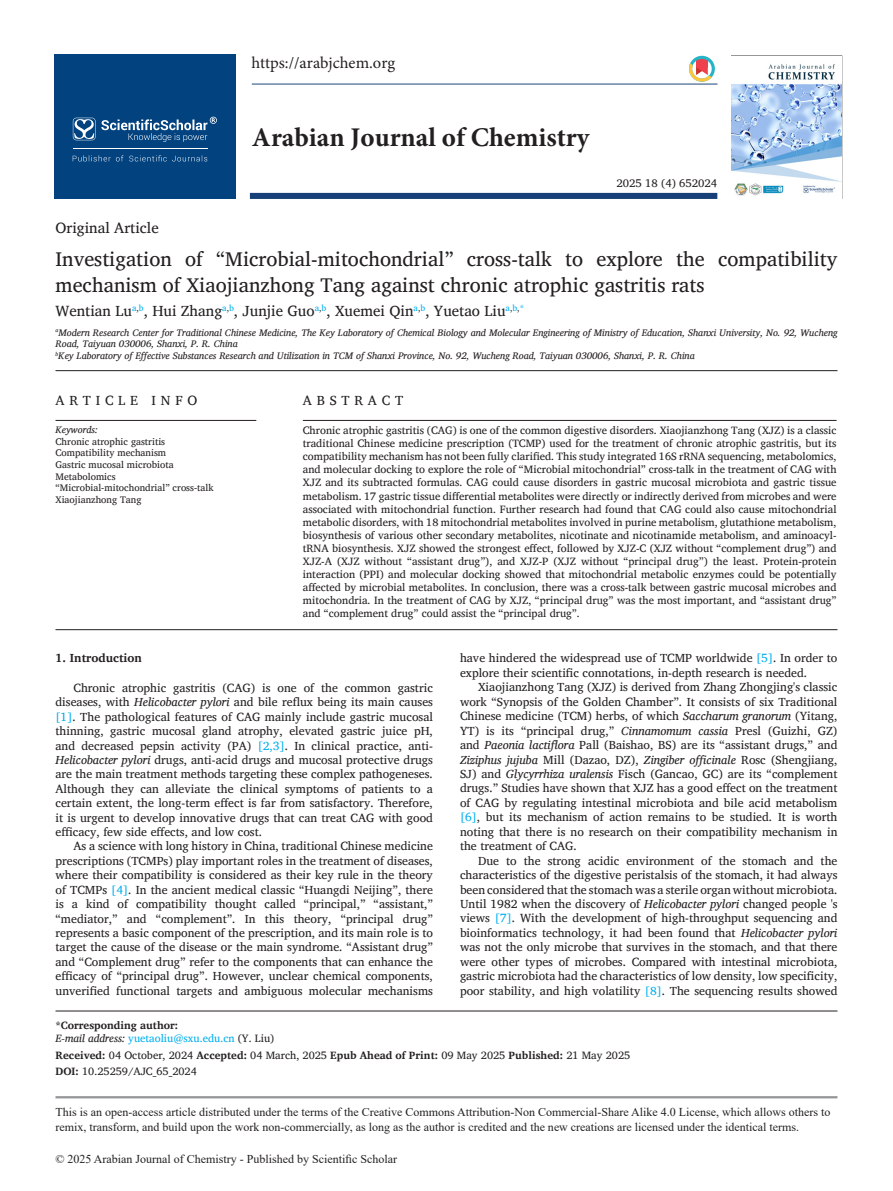
<style>
.page{position:relative;width:893px;height:1191px;background:#fff}
.page>*{position:absolute;margin:0;border:0;box-sizing:border-box;transform-origin:0 0}
.t1{font:700 27px "Minion Pro";color:#231f20}
.title-text{font:20.25px/25.8px "Charis SIL";color:#231f20}
.t2{font:16.5px "Minion Pro";color:#231f20}
.aut-grp{font:15px "Charis SIL";color:#231f20}
.suptit{font:15px "Charis SIL";color:#231f20}
.abs_title{font:13.5px "Charis SIL";letter-spacing:.355em;color:#231f20}
.para{font:12px/14.4px "Charis SIL";color:#231f20;text-align:justify}
.para_firstDropCaps{font:12px/14.4px "Charis SIL";color:#231f20;text-align:justify}
.t3{font:12px/14.4px "Times New Roman";color:#231f20}
.Head-A{font:700 12px "Charis SIL";color:#231f20}
.para_first{font:11.25px "Charis SIL";color:#231f20}
.abs_para_first{font:10.8px/13px "Charis SIL";color:#231f20;text-align:justify}
.received_date{font:700 10.8px "Charis SIL";color:#231f20}
.cores-author{font:700 10.8px/13px "Charis SIL";color:#231f20}
.doi_para{font:10.8px "Charis SIL";color:#231f20}
.aut-aff_first_last{font:italic 9.75px/11.7px "Charis SIL";color:#231f20}
.keywords_para{font:9.75px "Charis SIL";color:#231f20}
.keywords_para-2{font:italic 9.75px "Charis SIL";color:#231f20}
.s1{font-style:italic}
.s2{color:#00aeef}
.s3{font-weight:400;font-style:italic}
.s4{font-weight:400;color:#00aeef}
.s5{font-weight:400}
.s6{font-weight:700}
</style>
<div class="page">
<hr style="left:56px;top:1096px;width:781px;height:2px;background:#939598">
<hr style="left:252px;top:84px;width:465px;height:1px;background:#164077">
<div style="left:250px;top:193px;width:467px;height:6px;background:#164077"></div>
<div style="left:54px;top:55px;width:182px;height:144px;background:#01427f"></div>
<svg style="left:73px;top:155px;width:134px;height:6px"></svg>
<svg style="left:73px;top:117px;width:144px;height:25px"></svg>
<hr style="left:73px;top:148px;width:134px;height:1px;background:#fff">
<svg style="left:689px;top:56px;width:26px;height:26px"></svg>
<img style="left:732px;top:64px;width:109px;height:132px">
<hr style="left:56px;top:420px;width:200px;height:1px;background:#231f20">
<hr style="left:56px;top:370px;width:781px;height:1px;background:#231f20">
<hr style="left:56px;top:629px;width:781px;height:1px;background:#231f20">
<hr style="left:303px;top:420px;width:534px;height:1px;background:#231f20">
<hr style="left:56px;top:1010px;width:781px;height:1px;background:#231f20">
<h3 class="t2" style="left:251px;top:52px;width:145px">https://arabjchem.org</h3>
<h1 class="t1" style="left:252px;top:118px;width:339px">Arabian Journal of Chemistry</h1>
<p class="para_first" style="left:617px;top:176px;width:102px">2025 18 (4) 652024</p>
<p class="suptit" style="left:56px;top:219px;width:105px">Original Article</p>
<p class="title-text" style="left:56px;top:246px;width:783px">Investigation of “Microbial-mitochondrial” cross-talk to explore the compatibility mechanism of Xiaojianzhong Tang against chronic atrophic gastritis rats</p>
<p class="aut-grp" style="left:56px;top:302px;width:470px">Wentian Lu<sup>a</sup><sup>,</sup><sup>b</sup>, Hui Zhang<sup>a</sup><sup>,</sup><sup>b</sup>, Junjie Guo<sup>a</sup><sup>,</sup><sup>b</sup>, Xuemei Qin<sup>a</sup><sup>,</sup><sup>b</sup>, Yuetao Liu<sup>a</sup><sup>,</sup><sup>b</sup><sup>,</sup><sup>*</sup></p>
<p class="aut-aff_first_last" style="left:56px;top:326px;width:783px"><sup>a</sup>Modern Research Center for Traditional Chinese Medicine, The Key Laboratory of Chemical Biology and Molecular Engineering of Ministry of Education, Shanxi University, No. 92, Wucheng<br>Road, Taiyuan 030006, Shanxi, P. R. China</p>
<p class="aut-aff_first_last" style="left:56px;top:350px;width:641px"><sup>b</sup>Key Laboratory of Effective Substances Research and Utilization in TCM of Shanxi Province, No. 92, Wucheng Road, Taiyuan 030006, Shanxi, P. R. China</p>
<p class="abs_title" style="left:56px;top:392px;width:143px">ARTICLE INFO</p>
<p class="keywords_para-2" style="left:56px;top:424px;width:44px">Keywords:</p>
<p class="keywords_para" style="left:56px;top:435px;width:111px">Chronic atrophic gastritis</p>
<p class="keywords_para" style="left:56px;top:447px;width:112px">Compatibility mechanism</p>
<p class="keywords_para" style="left:56px;top:459px;width:120px">Gastric mucosal microbiota</p>
<p class="keywords_para" style="left:56px;top:470px;width:62px">Metabolomics</p>
<p class="keywords_para" style="left:56px;top:482px;width:160px">“Microbial-mitochondrial” cross-talk</p>
<p class="keywords_para" style="left:56px;top:494px;width:88px">Xiaojianzhong Tang</p>
<p class="abs_title" style="left:303px;top:392px;width:102px">ABSTRACT</p>
<p class="abs_para_first" style="left:303px;top:424px;width:535px">Chronic atrophic gastritis (CAG) is one of the common digestive disorders. Xiaojianzhong Tang (XJZ) is a classic traditional Chinese medicine prescription (TCMP) used for the treatment of chronic atrophic gastritis, but its compatibility mechanism has not been fully clarified. This study integrated 16S rRNA sequencing, metabolomics, and molecular docking to explore the role of “Microbial mitochondrial” cross-talk in the treatment of CAG with XJZ and its subtracted formulas. CAG could cause disorders in gastric mucosal microbiota and gastric tissue metabolism. 17 gastric tissue differential metabolites were directly or indirectly derived from microbes and were associated with mitochondrial function. Further research had found that CAG could also cause mitochondrial metabolic disorders, with 18 mitochondrial metabolites involved in purine metabolism, glutathione metabolism, biosynthesis of various other secondary metabolites, nicotinate and nicotinamide metabolism, and aminoacyl&shy;tRNA biosynthesis. XJZ showed the strongest effect, followed by XJZ-C (XJZ without “complement drug”) and XJZ-A (XJZ without “assistant drug”), and XJZ-P (XJZ without “principal drug”) the least. Protein-protein interaction (PPI) and molecular docking showed that mitochondrial metabolic enzymes could be potentially affected by microbial metabolites. In conclusion, there was a cross-talk between gastric mucosal microbes and mitochondria. In the treatment of CAG by XJZ, “principal drug” was the most important, and “assistant drug” and “complement drug” could assist the “principal drug”.</p>
<p class="Head-A" style="left:56px;top:651px;width:88px">1. Introduction</p>
<p class="para_firstDropCaps" style="left:56px;top:680px;width:379px;text-indent:18px">Chronic atrophic gastritis (CAG) is one of the common gastric diseases, with <span class="s1">Helicobacter pylori</span> and bile reflux being its main causes <span class="s2">[1]</span>. The pathological features of CAG mainly include gastric mucosal thinning, gastric mucosal gland atrophy, elevated gastric juice pH, and decreased pepsin activity (PA) <span class="s2">[2,3]</span>. In clinical practice, anti-<span class="s1">Helicobacter pylori</span> drugs, anti-acid drugs and mucosal protective drugs are the main treatment methods targeting these complex pathogeneses.<br>Although they can alleviate the clinical symptoms of patients to a certain extent, the long-term effect is far from satisfactory. Therefore, it is urgent to develop innovative drugs that can treat CAG with good efficacy, few side effects, and low cost.</p>
<p class="para" style="left:56px;top:839px;width:379px;text-indent:18px">As a science with long history in China, traditional Chinese medicine prescriptions (TCMPs) play important roles in the treatment of diseases, where their compatibility is considered as their key rule in the theory of TCMPs <span class="s2">[4]</span>. In the ancient medical classic “Huangdi Neijing”, there is a kind of compatibility thought called “principal,” “assistant,” “mediator,” and “complement”. In this theory, “principal drug” represents a basic component of the prescription, and its main role is to target the cause of the disease or the main syndrome. “Assistant drug” and “Complement drug” refer to the components that can enhance the efficacy of “principal drug”. However, unclear chemical components, unverified functional targets and ambiguous molecular mechanisms</p>
<p class="para" style="left:460px;top:651px;width:379px">have hindered the widespread use of TCMP worldwide <span class="s2">[5]</span>. In order to explore their scientific connotations, in-depth research is needed.</p>
<p class="para" style="left:460px;top:680px;width:379px;text-indent:18px">Xiaojianzhong Tang (XJZ) is derived from Zhang Zhongjing's classic work “Synopsis of the Golden Chamber”. It consists of six Traditional Chinese medicine (TCM) herbs, of which <span class="s1">Saccharum granorum</span> (Yitang, YT) is its “principal drug,” <span class="s1">Cinnamomum cassia</span> Presl (Guizhi, GZ) and <span class="s1">Paeonia lactiflora</span> Pall (Baishao, BS) are its “assistant drugs,” and <span class="s1">Ziziphus jujuba</span> Mill (Dazao, DZ), <span class="s1">Zingiber officinale</span> Rosc (Shengjiang, SJ) and <span class="s1">Glycyrrhiza uralensis</span> Fisch (Gancao, GC) are its “complement drugs.” Studies have shown that XJZ has a good effect on the treatment of CAG by regulating intestinal microbiota and bile acid metabolism <span class="s2">[6]</span>, but its mechanism of action remains to be studied. It is worth noting that there is no research on their compatibility mechanism in the treatment of CAG.</p>
<p class="para" style="left:460px;top:853px;width:379px;text-indent:18px">Due to the strong acidic environment of the stomach and the characteristics of the digestive peristalsis of the stomach, it had always been considered that the stomach was a sterile organ without microbiota.<br>Until 1982 when the discovery of <span class="s1">Helicobacter pylori</span> changed people 's views <span class="s2">[7]</span>. With the development of high-throughput sequencing and bioinformatics technology, it had been found that <span class="s1">Helicobacter pylori </span>was not the only microbe that survives in the stomach, and that there were other types of microbes. Compared with intestinal microbiota, gastric microbiota had the characteristics of low density, low specificity, poor stability, and high volatility <span class="s2">[8]</span>. The sequencing results showed</p>
<p class="cores-author" style="left:56px;top:1018px;width:220px">*Corresponding author:<br><span class="s3">E-mail address:</span> <span class="s4">yuetaoliu@sxu.edu.cn</span> <span class="s5">(Y. Liu)</span></p>
<p class="received_date" style="left:56px;top:1048px;width:576px">Received: <span class="s5">04 October, 2024</span> Accepted: <span class="s5">04 March, 2025</span> Epub Ahead of Print: <span class="s5">09 May 2025</span> Published: <span class="s5">21 May 2025</span></p>
<p class="doi_para" style="left:56px;top:1065px;width:143px"><span class="s6">DOI:</span> 10.25259/AJC_65_2024</p>
<p class="t3" style="left:56px;top:1104px;width:776px">This is an open-access article distributed under the terms of the Creative Commons Attribution-Non Commercial-Share Alike 4.0 License, which allows others to remix, transform, and build upon the work non-commercially, as long as the author is credited and the new creations are licensed under the identical terms.</p>
<p class="t3" style="left:56px;top:1151px;width:343px">© 2025 Arabian Journal of Chemistry - Published by Scientific Scholar</p>
</div>
